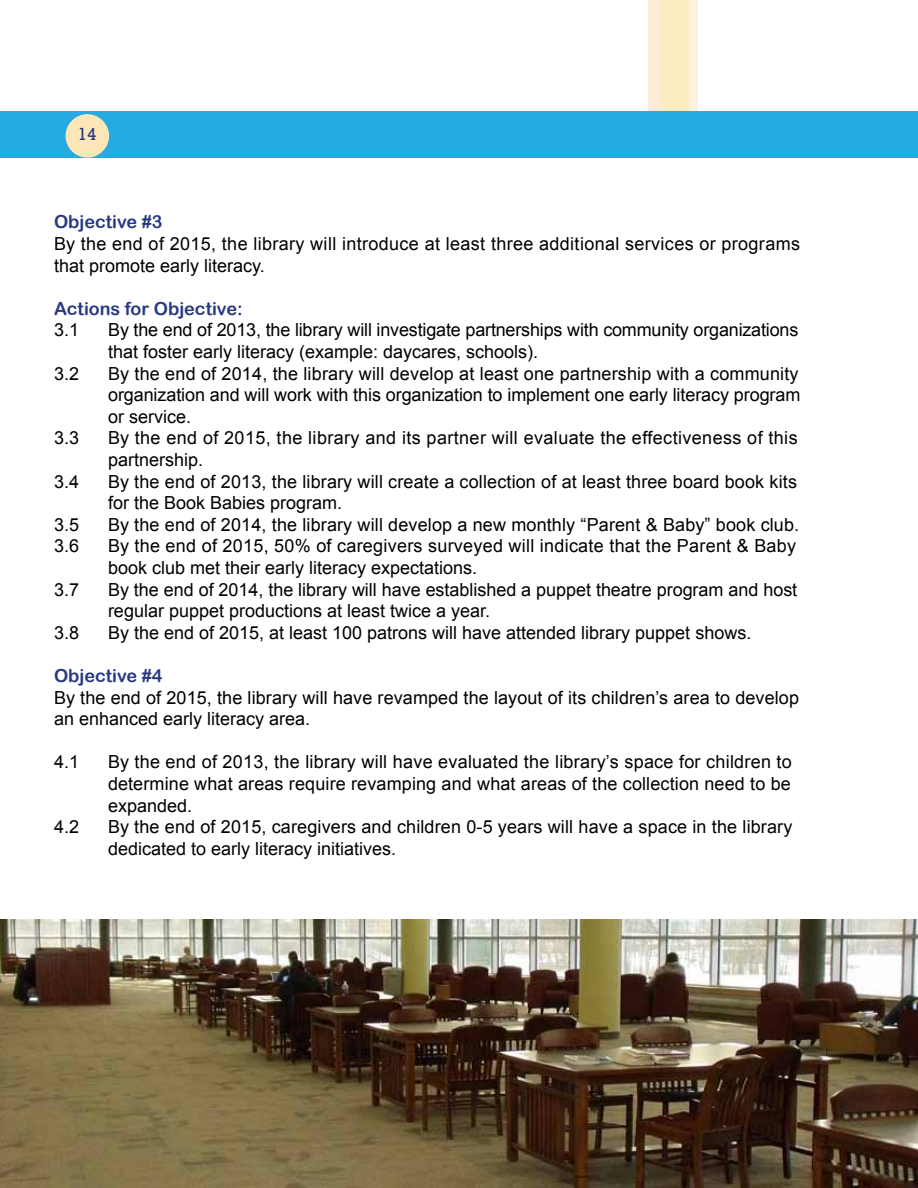
<style>
.page{position:relative;width:918px;height:1188px;background:#fff}
.page>*{position:absolute;margin:0;border:0;box-sizing:border-box;transform-origin:0 0}
.t1{font:18px/21.6px "Arial";color:#000}
.t2{font:18px/21.6px "Arial";letter-spacing:.02em;color:#000}
.t3{font:18px "Arial Rounded MT Bold";color:#273a80}
.t4{font:18px "Rockwell";color:#273a80}
</style>
<div class="page">
<div style="left:649px;top:0;width:49px;height:149px;background:#fdecc1"></div>
<svg style="left:648px;top:0;width:13px;height:111px"></svg>
<svg style="left:689px;top:0;width:9px;height:111px"></svg>
<div style="left:0;top:111px;width:918px;height:47px;background:#25aae1"></div>
<div style="left:66px;top:114px;width:43px;height:44px;background:#ffe6b6;border-radius:50%"></div>
<img style="left:0;top:920px;width:918px;height:268px">
<p class="t4" style="left:78px;top:124px;width:21px">14</p>
<p class="t3" style="left:54px;top:211px;width:110px">Objective #3</p>
<p class="t2" style="left:54px;top:233px;width:748px">By the end of 2015, the library will introduce at least three additional services or programs that promote early literacy.</p>
<p class="t3" style="left:54px;top:298px;width:190px">Actions for Objective:</p>
<p class="t1" style="left:54px;top:319px;width:27px">3.1</p>
<p class="t1" style="left:108px;top:319px;width:692px">By the end of 2013, the library will investigate partnerships with community organizations that foster early literacy (example: daycares, schools).</p>
<p class="t1" style="left:54px;top:363px;width:27px">3.2</p>
<p class="t1" style="left:108px;top:363px;width:694px;text-align:justify">By the end of 2014, the library will develop at least one partnership with a community organization and will work with this organization to implement one early literacy program or service.</p>
<p class="t1" style="left:54px;top:427px;width:27px">3.3</p>
<p class="t2" style="left:108px;top:427px;width:691px">By the end of 2015, the library and its partner will evaluate the effectiveness of this partnership.</p>
<p class="t1" style="left:54px;top:471px;width:27px">3.4</p>
<p class="t1" style="left:108px;top:471px;width:691px">By the end of 2013, the library will create a collection of at least three board book kits for the Book Babies program.</p>
<p class="t1" style="left:54px;top:514px;width:27px">3.5</p>
<p class="t1" style="left:108px;top:514px;width:693px">By the end of 2014, the library will develop a new monthly “Parent &amp; Baby” book club.</p>
<p class="t1" style="left:54px;top:535px;width:27px">3.6</p>
<p class="t1" style="left:108px;top:535px;width:690px">By the end of 2015, 50% of caregivers surveyed will indicate that the Parent &amp; Baby book club met their early literacy expectations.</p>
<p class="t1" style="left:54px;top:579px;width:27px">3.7</p>
<p class="t1" style="left:108px;top:579px;width:691px">By the end of 2014, the library will have established a puppet theatre program and host regular puppet productions at least twice a year.</p>
<p class="t1" style="left:54px;top:622px;width:27px">3.8</p>
<p class="t1" style="left:108px;top:622px;width:645px">By the end of 2015, at least 100 patrons will have attended library puppet shows.</p>
<p class="t3" style="left:54px;top:665px;width:110px">Objective #4</p>
<p class="t1" style="left:54px;top:687px;width:747px">By the end of 2015, the library will have revamped the layout of its children’s area to develop an enhanced early literacy area.</p>
<p class="t1" style="left:54px;top:751px;width:27px">4.1</p>
<p class="t1" style="left:108px;top:751px;width:685px;text-align:justify">By the end of 2013, the library will have evaluated the library’s space for children to determine what areas require revamping and what areas of the collection need to be expanded.</p>
<p class="t1" style="left:54px;top:816px;width:27px">4.2</p>
<p class="t1" style="left:108px;top:816px;width:686px">By the end of 2015, caregivers and children 0-5 years will have a space in the library dedicated to early literacy initiatives.</p>
</div>
